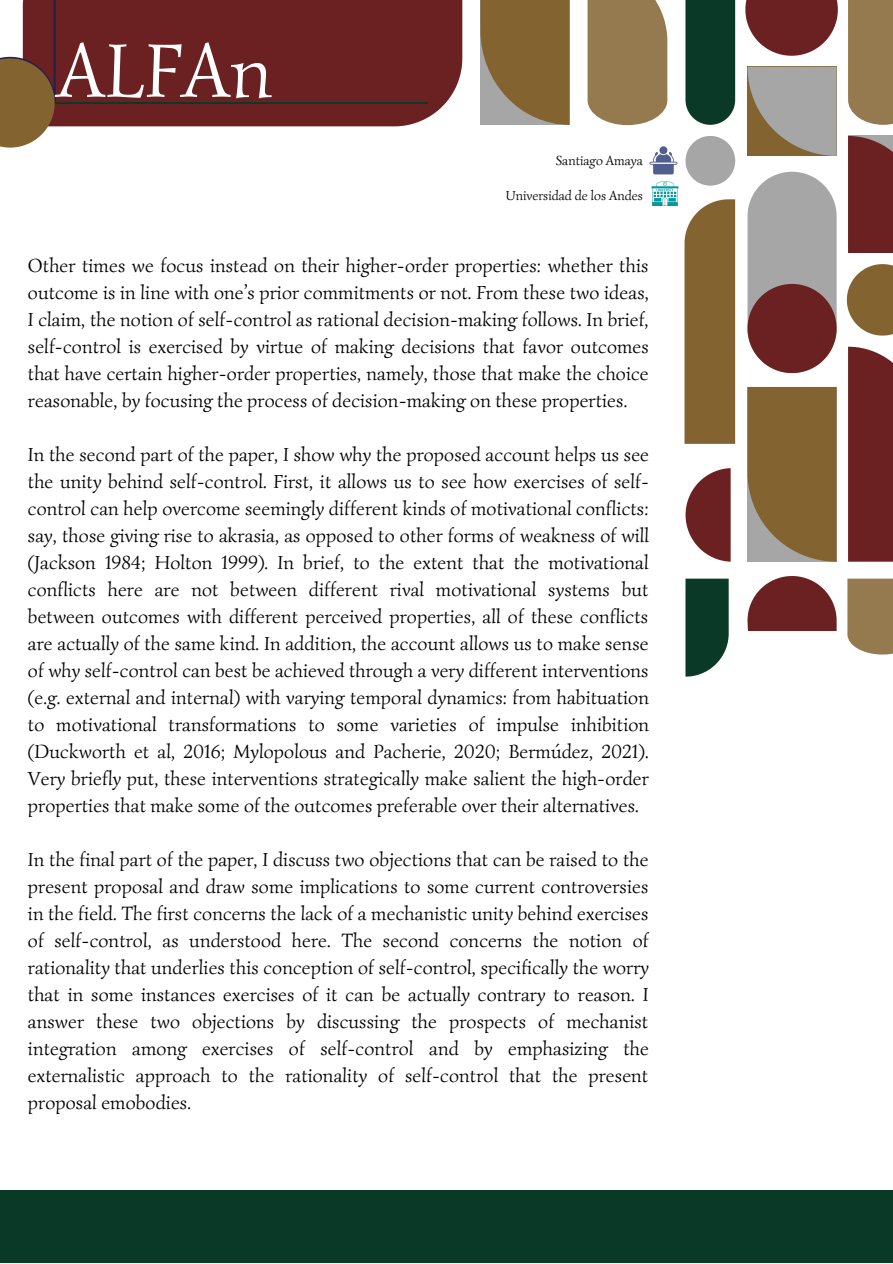
<style>
.page{position:relative;width:893px;height:1264px;background:#fff}
.page>*{position:absolute;margin:0;border:0;box-sizing:border-box;transform-origin:0 0}
.t1{font:77.7px "Simonetta";color:#fff}
.t2{font:19.5px/27px "Simonetta";letter-spacing:.005em;color:#000;text-align:justify}
.t3{font:13.5px "Simonetta";color:#000}
</style>
<div class="page">
<div style="left:685px;top:0;width:50px;height:125px;background:#0b3927"></div>
<div style="left:848px;top:0;width:44px;height:125px;background:#947a4e"></div>
<svg style="left:847px;top:578px;width:45px;height:76px;background:#9a8158"></svg>
<svg style="left:587px;top:0;width:80px;height:125px;background:#9b8359"></svg>
<svg style="left:745px;top:0;width:92px;height:56px"></svg>
<svg style="left:685px;top:468px;width:45px;height:93px"></svg>
<svg style="left:747px;top:67px;width:89px;height:89px;background:#9e978b"></svg>
<svg style="left:846px;top:264px;width:46px;height:71px"></svg>
<svg style="left:747px;top:387px;width:89px;height:174px;background:#866b3d"></svg>
<svg style="left:480px;top:0;width:89px;height:125px;background:#886f43"></svg>
<svg style="left:747px;top:172px;width:89px;height:201px;background:#9a8080"></svg>
<svg style="left:747px;top:576px;width:89px;height:55px"></svg>
<div style="left:848px;top:136px;width:44px;height:117px;background:#6b2121"></div>
<div style="left:848px;top:347px;width:44px;height:214px;background:#6b2121"></div>
<div style="left:68px;top:0;width:394px;height:126px;background:#6b2121"></div>
<svg style="left:685px;top:578px;width:43px;height:98px;background:#234d3c"></svg>
<hr style="left:55px;top:102px;width:373px;height:2px;background:#0b3927">
<svg style="left:0;top:0;width:68px;height:148px"></svg>
<div style="left:0;top:1189px;width:892px;height:73px;background:#0b3927"></div>
<svg style="left:649px;top:136px;width:87px;height:308px"></svg>
<h1 class="t1" style="left:57px;top:22px;width:217px">ALFAn</h1>
<p class="t3" style="left:555px;top:152px;width:89px">Santiago Amaya</p>
<p class="t3" style="left:505px;top:187px;width:139px">Universidad de los Andes</p>
<p class="t2" style="left:28px;top:252px;width:622px">Other times we focus instead on their higher-order properties: whether this outcome is in line with one’s prior commitments or not. From these two ideas, I claim, the notion of self-control as rational decision-making follows. In brief, self-control is exercised by virtue of making decisions that favor outcomes that have certain higher-order properties, namely, those that make the choice reasonable, by focusing the process of decision-making on these properties.</p>
<p class="t2" style="left:28px;top:441px;width:622px">In the second part of the paper, I show why the proposed account helps us see the unity behind self-control. First, it allows us to see how exercises of self&shy;control can help overcome seemingly different kinds of motivational conflicts: say, those giving rise to akrasia, as opposed to other forms of weakness of will (Jackson 1984; Holton 1999). In brief, to the extent that the motivational conflicts here are not between different rival motivational systems but between outcomes with different perceived properties, all of these conflicts are actually of the same kind. In addition, the account allows us to make sense of why self-control can best be achieved through a very different interventions (e.g. external and internal) with varying temporal dynamics: from habituation to motivational transformations to some varieties of impulse inhibition (Duckworth et al, 2016; Mylopolous and Pacherie, 2020; Bermúdez, 2021).<br>Very briefly put, these interventions strategically make salient the high-order properties that make some of the outcomes preferable over their alternatives.</p>
<p class="t2" style="left:28px;top:846px;width:622px">In the final part of the paper, I discuss two objections that can be raised to the present proposal and draw some implications to some current controversies in the field. The first concerns the lack of a mechanistic unity behind exercises of self-control, as understood here. The second concerns the notion of rationality that underlies this conception of self-control, specifically the worry that in some instances exercises of it can be actually contrary to reason. I answer these two objections by discussing the prospects of mechanist integration among exercises of self-control and by emphasizing the externalistic approach to the rationality of self-control that the present proposal emobodies.</p>
</div>
